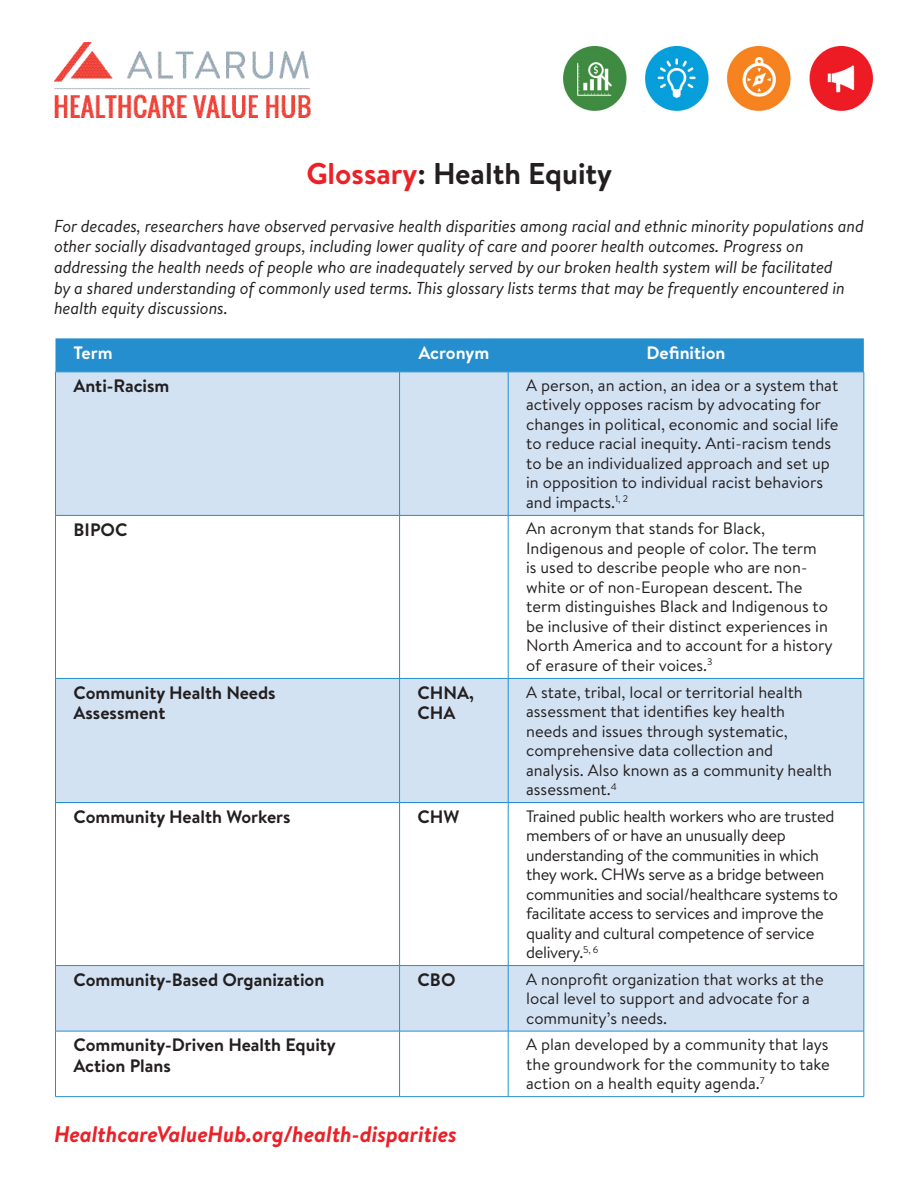
<style>
.page{position:relative;width:918px;height:1188px;background:#fff}
.page>*{position:absolute;margin:0;border:0;box-sizing:border-box;transform-origin:0 0}
.t1{font:700 30px "Brandon Text";color:#231f20}
.t2{font:italic 700 22.5px "Brandon Text";color:#ec2127}
.t3{font:700 18px/20.7px "Brandon Text";color:#231f20}
.t4{font:700 18px "Brandon Text";color:#fff}
.t5{font:italic 17.25px/20.7px "Brandon Text";letter-spacing:-.01em;color:#231f20}
.Paragraph_Text{font:16.5px/19.5px "Brandon Text";color:#231f20}
.Paragraph_Text-2{font:16.5px/19.5px "Brandon Text";letter-spacing:-.02em;color:#231f20}
.s1{color:#ec2127}
</style>
<div class="page">
<div style="left:56px;top:338px;width:808px;height:34px;background:#258ece"></div>
<svg style="left:56px;top:373px;width:808px;height:658px;fill:#d3e2f3"></svg>
<hr style="left:55px;top:372px;width:345px;height:1px;background:#258ece">
<hr style="left:55px;top:372px;width:1px;height:143px;background:#258ece">
<hr style="left:400px;top:372px;width:108px;height:1px;background:#258ece">
<hr style="left:399px;top:372px;width:1px;height:143px;background:#258ece">
<hr style="left:508px;top:372px;width:356px;height:1px;background:#258ece">
<hr style="left:508px;top:372px;width:1px;height:143px;background:#258ece">
<hr style="left:864px;top:372px;width:1px;height:143px;background:#258ece">
<hr style="left:55px;top:515px;width:345px;height:1px;background:#258ece">
<hr style="left:55px;top:516px;width:1px;height:162px;background:#258ece">
<hr style="left:400px;top:515px;width:108px;height:1px;background:#258ece">
<hr style="left:399px;top:516px;width:1px;height:162px;background:#258ece">
<hr style="left:508px;top:515px;width:356px;height:1px;background:#258ece">
<hr style="left:508px;top:516px;width:1px;height:162px;background:#258ece">
<hr style="left:864px;top:516px;width:1px;height:162px;background:#258ece">
<hr style="left:55px;top:678px;width:345px;height:1px;background:#258ece">
<hr style="left:55px;top:679px;width:1px;height:123px;background:#258ece">
<hr style="left:400px;top:678px;width:108px;height:1px;background:#258ece">
<hr style="left:399px;top:679px;width:1px;height:123px;background:#258ece">
<hr style="left:508px;top:678px;width:356px;height:1px;background:#258ece">
<hr style="left:508px;top:679px;width:1px;height:123px;background:#258ece">
<hr style="left:864px;top:679px;width:1px;height:123px;background:#258ece">
<hr style="left:55px;top:802px;width:345px;height:1px;background:#258ece">
<hr style="left:55px;top:803px;width:1px;height:162px;background:#258ece">
<hr style="left:400px;top:802px;width:108px;height:1px;background:#258ece">
<hr style="left:399px;top:803px;width:1px;height:162px;background:#258ece">
<hr style="left:508px;top:802px;width:356px;height:1px;background:#258ece">
<hr style="left:508px;top:803px;width:1px;height:162px;background:#258ece">
<hr style="left:864px;top:803px;width:1px;height:162px;background:#258ece">
<hr style="left:55px;top:965px;width:345px;height:1px;background:#258ece">
<hr style="left:55px;top:966px;width:1px;height:65px;background:#258ece">
<hr style="left:400px;top:965px;width:108px;height:1px;background:#258ece">
<hr style="left:399px;top:966px;width:1px;height:65px;background:#258ece">
<hr style="left:508px;top:965px;width:356px;height:1px;background:#258ece">
<hr style="left:508px;top:966px;width:1px;height:65px;background:#258ece">
<hr style="left:864px;top:966px;width:1px;height:65px;background:#258ece">
<hr style="left:55px;top:1031px;width:345px;height:1px;background:#258ece">
<hr style="left:55px;top:1031px;width:1px;height:65px;background:#258ece">
<hr style="left:400px;top:1031px;width:108px;height:1px;background:#258ece">
<hr style="left:399px;top:1031px;width:1px;height:65px;background:#258ece">
<hr style="left:508px;top:1031px;width:356px;height:1px;background:#258ece">
<hr style="left:508px;top:1031px;width:1px;height:65px;background:#258ece">
<hr style="left:864px;top:1031px;width:1px;height:65px;background:#258ece">
<hr style="left:55px;top:1096px;width:345px;height:1px;background:#258ece">
<hr style="left:400px;top:1096px;width:108px;height:1px;background:#258ece">
<hr style="left:508px;top:1096px;width:356px;height:1px;background:#258ece">
<img style="left:54px;top:43px;width:256px;height:75px">
<img style="left:563px;top:47px;width:310px;height:63px">
<p class="t1" style="left:306px;top:153px;width:307px"><span class="s1">Glossary</span>: Health Equity</p>
<p class="t5" style="left:54px;top:215px;width:812px">For decades, researchers have observed pervasive health disparities among racial and ethnic minority populations and other socially disadvantaged groups, including lower quality of care and poorer health outcomes. Progress on addressing the health needs of people who are inadequately served by our broken health system will be facilitated<br>by a shared understanding of commonly used terms. This glossary lists terms that may be frequently encountered in health equity discussions.</p>
<p class="t4" style="left:74px;top:340px;width:41px">Term</p>
<p class="t4" style="left:418px;top:340px;width:72px">Acronym</p>
<p class="t4" style="left:647px;top:340px;width:81px">Definition</p>
<p class="t3" style="left:74px;top:375px;width:98px">Anti-Racism</p>
<p class="Paragraph_Text" style="left:526px;top:375px;width:314px">A person, an action, an idea or a system that actively opposes racism by advocating for changes in political, economic and social life to reduce racial inequity. Anti-racism tends to be an individualized approach and set up in opposition to individual racist behaviors and impacts.<sup>1,</sup> <sup>2</sup></p>
<p class="t3" style="left:74px;top:519px;width:56px">BIPOC</p>
<p class="Paragraph_Text" style="left:526px;top:518px;width:308px">An acronym that stands for Black, Indigenous and people of color. The term<br>is used to describe people who are non&shy;white or of non-European descent. The term distinguishes Black and Indigenous to be inclusive of their distinct experiences in North America and to account for a history of erasure of their voices.<sup>3</sup></p>
<p class="t3" style="left:74px;top:682px;width:204px">Community Health Needs<br>Assessment</p>
<p class="t3" style="left:418px;top:682px;width:58px">CHNA,<br>CHA</p>
<p class="Paragraph_Text" style="left:526px;top:681px;width:307px">A state, tribal, local or territorial health assessment that identifies key health<br>needs and issues through systematic, comprehensive data collection and analysis. Also known as a community health assessment.<sup>4</sup></p>
<p class="t3" style="left:74px;top:806px;width:219px">Community Health Workers</p>
<p class="t3" style="left:418px;top:806px;width:43px">CHW</p>
<p class="Paragraph_Text-2" style="left:526px;top:806px;width:313px">Trained public health workers who are trusted members of or have an unusually deep understanding of the communities in which they work. CHWs serve as a bridge between communities and social/healthcare systems to facilitate access to services and improve the quality and cultural competence of service delivery.<sup>5,</sup> <sup>6</sup></p>
<p class="t3" style="left:74px;top:969px;width:252px">Community-Based Organization</p>
<p class="t3" style="left:418px;top:969px;width:39px">CBO</p>
<p class="Paragraph_Text" style="left:526px;top:969px;width:299px">A nonprofit organization that works at the local level to support and advocate for a community’s needs.</p>
<p class="t3" style="left:74px;top:1034px;width:264px">Community-Driven Health Equity<br>Action Plans</p>
<p class="Paragraph_Text" style="left:526px;top:1034px;width:305px;text-align:justify">A plan developed by a community that lays the groundwork for the community to take action on a health equity agenda.<sup>7</sup></p>
<p class="t2" style="left:54px;top:1119px;width:404px">HealthcareValueHub.org/health-disparities</p>
</div>
